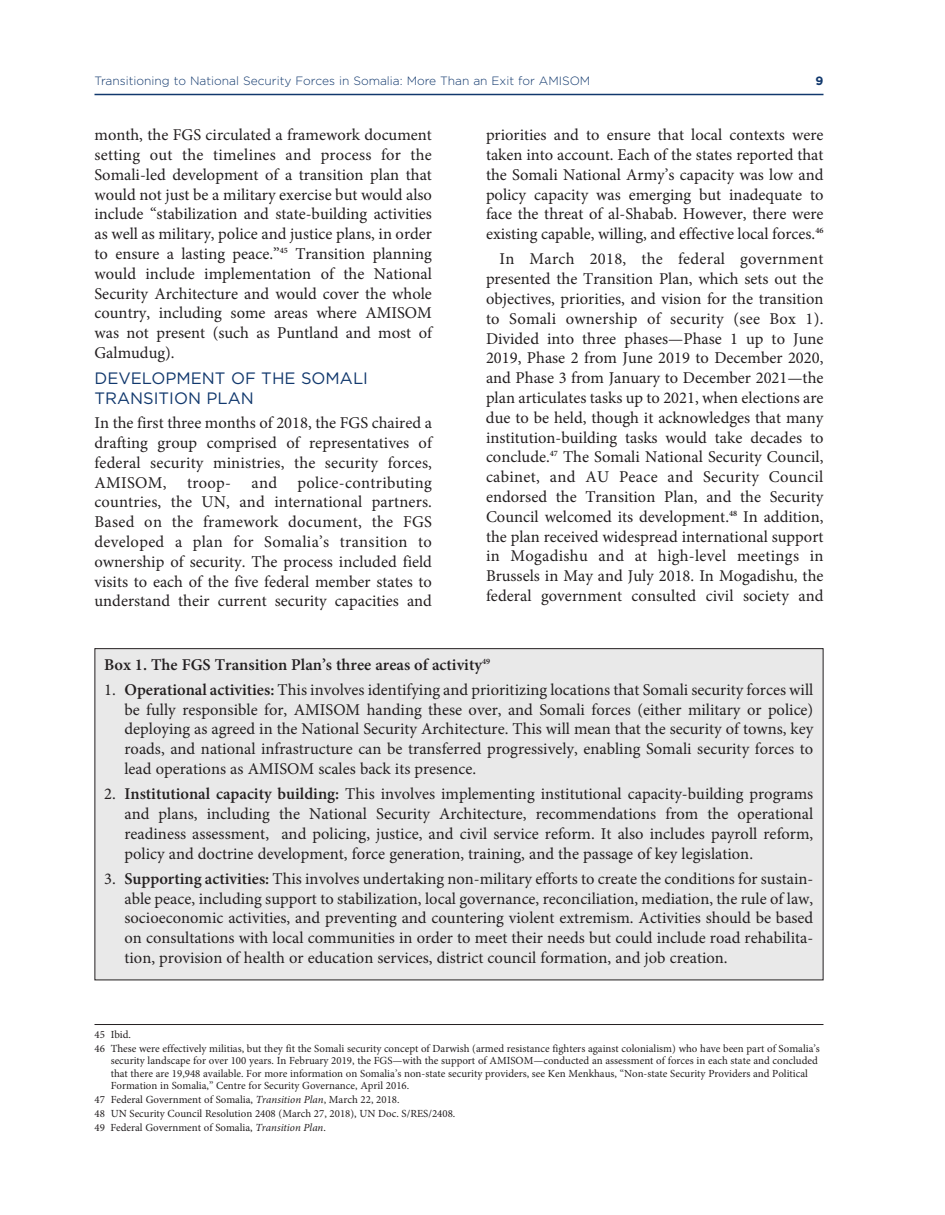
<style>
.page{position:relative;width:945px;height:1215px;background:#fff}
.page>*{position:absolute;margin:0;border:0;box-sizing:border-box;transform-origin:0 0}
.t1{font:16.5px/19.8px "Minion Pro";color:#231f20;text-align:justify}
.t2{font:600 16.5px "Minion Pro";color:#231f20}
.t3{font:16.5px/19.8px "Gotham";color:#11386d}
.t4{font:300 12px "Gotham";color:#11386d}
.t5{font:700 12px "Gotham";color:#11386d}
.t6{font:10.8px/14px "Minion Pro";color:#231f20}
.s1{font-weight:600}
.s2{font-style:italic}
</style>
<div class="page">
<hr style="left:94px;top:94px;width:730px;height:1px;background:#11386d">
<hr style="left:94px;top:1024px;width:730px;height:1px;background:#231f20">
<div style="left:95px;top:649px;width:728px;height:331px;background:#e9e9e9"></div>
<p class="t4" style="left:95px;top:74px;width:497px">Transitioning to National Security Forces in Somalia: More Than an Exit for AMISOM</p>
<p class="t5" style="left:816px;top:74px;width:9px">9</p>
<p class="t1" style="left:94px;top:127px;width:339px">month, the FGS circulated a framework document setting out the timelines and process for the Somali-led development of a transition plan that would not just be a military exercise but would also include “stabilization and state-building activities as well as military, police and justice plans, in order to ensure a lasting peace.”<sup>45</sup> Transition planning would include implementation of the National Security Architecture and would cover the whole country, including some areas where AMISOM was not present (such as Puntland and most of Galmudug).</p>
<p class="t3" style="left:94px;top:369px;width:275px">DEVELOPMENT OF THE SOMALI<br>TRANSITION PLAN</p>
<p class="t1" style="left:94px;top:415px;width:339px">In the first three months of 2018, the FGS chaired a drafting group comprised of representatives of federal security ministries, the security forces, AMISOM, troop- and police-contributing countries, the UN, and international partners.<br>Based on the framework document, the FGS developed a plan for Somalia’s transition to ownership of security. The process included field visits to each of the five federal member states to understand their current security capacities and</p>
<p class="t1" style="left:486px;top:127px;width:339px">priorities and to ensure that local contexts were taken into account. Each of the states reported that the Somali National Army’s capacity was low and policy capacity was emerging but inadequate to face the threat of al-Shabab. However, there were existing capable, willing, and effective local forces.<sup>46</sup></p>
<p class="t1" style="left:486px;top:251px;width:339px;text-indent:14px">In March 2018, the federal government presented the Transition Plan, which sets out the objectives, priorities, and vision for the transition to Somali ownership of security (see Box 1).<br>Divided into three phases—Phase 1 up to June 2019, Phase 2 from June 2019 to December 2020, and Phase 3 from January to December 2021—the plan articulates tasks up to 2021, when elections are due to be held, though it acknowledges that many institution-building tasks would take decades to conclude.<sup>47</sup> The Somali National Security Council, cabinet, and AU Peace and Security Council endorsed the Transition Plan, and the Security Council welcomed its development.<sup>48</sup> In addition, the plan received widespread international support in Mogadishu and at high-level meetings in Brussels in May and July 2018. In Mogadishu, the federal government consulted civil society and</p>
<p class="t2" style="left:104px;top:658px;width:387px">Box 1. The FGS Transition Plan’s three areas of activity<sup>49</sup></p>
<p class="t1" style="left:124px;top:681px;width:690px;text-indent:-20px">1. <span class="s1">Operational activities:</span> This involves identifying and prioritizing locations that Somali security forces will be fully responsible for, AMISOM handing these over, and Somali forces (either military or police) deploying as agreed in the National Security Architecture. This will mean that the security of towns, key roads, and national infrastructure can be transferred progressively, enabling Somali security forces to lead operations as AMISOM scales back its presence.</p>
<p class="t1" style="left:124px;top:785px;width:690px;text-indent:-20px">2. <span class="s1">Institutional capacity building:</span> This involves implementing institutional capacity-building programs and plans, including the National Security Architecture, recommendations from the operational readiness assessment, and policing, justice, and civil service reform. It also includes payroll reform, policy and doctrine development, force generation, training, and the passage of key legislation.</p>
<p class="t1" style="left:124px;top:870px;width:690px;text-indent:-20px">3. <span class="s1">Supporting activities:</span> This involves undertaking non-military efforts to create the conditions for sustain&shy;able peace, including support to stabilization, local governance, reconciliation, mediation, the rule of law, socioeconomic activities, and preventing and countering violent extremism. Activities should be based on consultations with local communities in order to meet their needs but could include road rehabilita&shy;tion, provision of health or education services, district council formation, and job creation.</p>
<p class="t6" style="left:94px;top:1028px;width:727px">45 Ibid.<br>46 These were effectively militias, but they fit the Somali security concept of Darwish (armed resistance fighters against colonialism) who have been part of Somalia’s</p>
<p class="t6" style="left:111px;top:1056px;width:709px;line-height:12.3px">security landscape for over 100 years. In February 2019, the FGS—with the support of AMISOM—conducted an assessment of forces in each state and concluded that there are 19,948 available. For more information on Somalia’s non-state security providers, see Ken Menkhaus, “Non-state Security Providers and Political<br>Formation in Somalia,” Centre for Security Governance, April 2016.</p>
<p class="t6" style="left:95px;top:1094px;width:362px">47 Federal Government of Somalia, <span class="s2">Transition Plan</span>, March 22, 2018.<br>48 UN Security Council Resolution 2408 (March 27, 2018), UN Doc. S/RES/2408.<br>49 Federal Government of Somalia, <span class="s2">Transition Plan</span>.</p>
</div>
